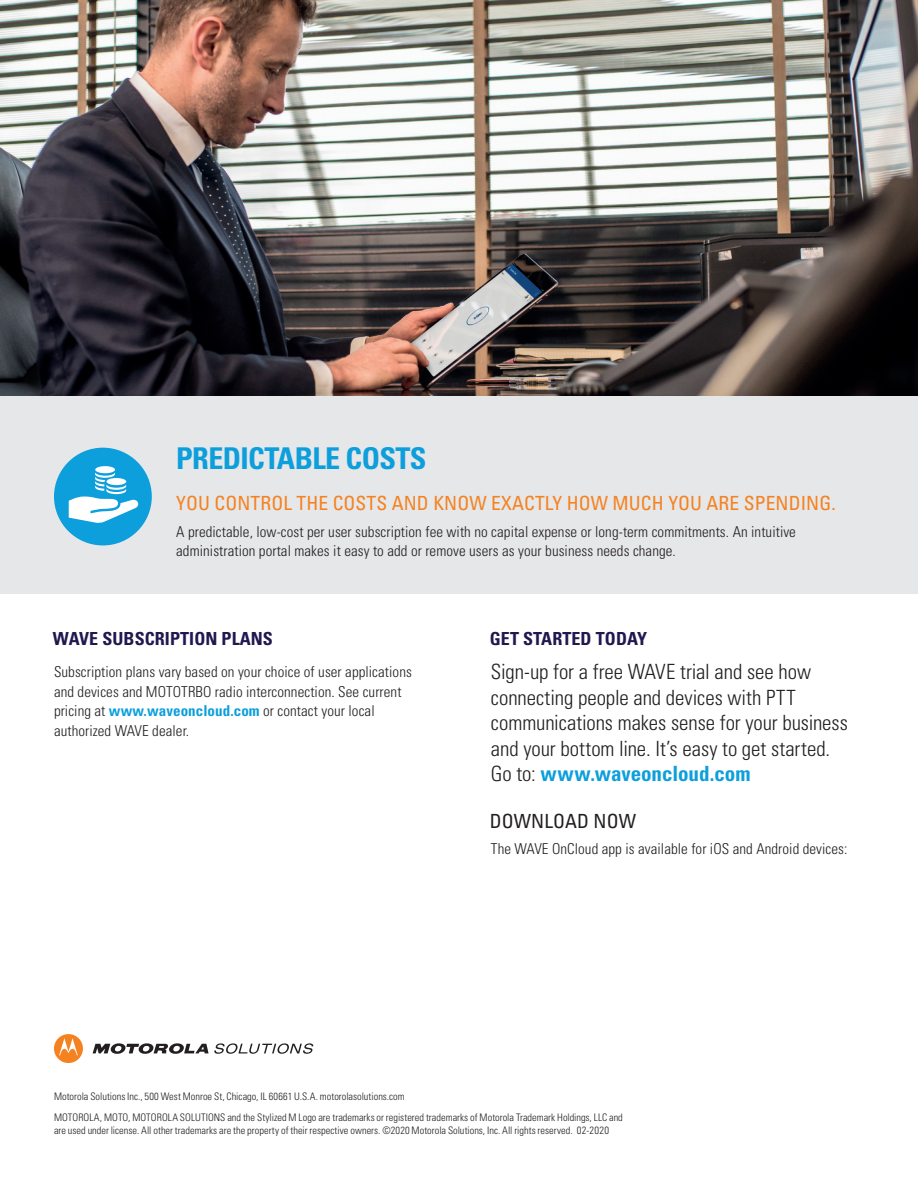
<style>
.page{position:relative;width:918px;height:1188px;background:#fff}
.page>*{position:absolute;margin:0;border:0;box-sizing:border-box;transform-origin:0 0}
.t1{font:700 condensed 30px "Univers LT Std";letter-spacing:-.02em;color:#0c9fdc}
.t2{font:300 condensed 21px/25.5px "Univers LT Std";color:#231f20}
.t3{font:condensed 19.5px "Univers LT Std";letter-spacing:.005em;color:#f58220}
.t4{font:condensed 19.5px "Univers LT Std";letter-spacing:.005em;color:#231f20}
.t5{font:700 condensed 18px "Univers LT Std";letter-spacing:.005em;color:#20184f}
.t6{font:300 condensed 15px/19.5px "Univers LT Std";letter-spacing:.005em;color:#231f20}
.t7{font:300 condensed 10.35px/13.5px "Univers LT Std";letter-spacing:.005em;color:#231f20}
.s1{font-weight:700;color:#0c9fdc}
.s2{font-size:10.5px}
.s3{font-size:10.5px;color:#fff}
</style>
<div class="page">
<div style="left:0;top:367px;width:918px;height:227px;background:#e6e7e9"></div>
<div style="left:54px;top:448px;width:98px;height:97px;background:#0c9fdc;border-radius:50%"></div>
<div style="left:95px;top:466px;width:20px;height:7px;background:#fff;border-radius:50%"></div>
<svg style="left:69px;top:472px;width:70px;height:51px"></svg>
<svg style="left:54px;top:1034px;width:29px;height:29px"></svg>
<svg style="left:93px;top:1043px;width:220px;height:11px"></svg>
<img style="left:0;top:0;width:918px;height:396px">
<p class="t1" style="left:176px;top:440px;width:252px">PREDICTABLE COSTS</p>
<p class="t3" style="left:176px;top:490px;width:661px">YOU CONTROL THE COSTS AND KNOW EXACTLY HOW MUCH YOU ARE SPENDING.</p>
<p class="t6" style="left:176px;top:522px;width:621px">A predictable, low-cost per user subscription fee with no capital expense or long-term commitments. An intuitive administration portal makes it easy to add or remove users as your business needs change.</p>
<p class="t5" style="left:53px;top:628px;width:222px">WAVE SUBSCRIPTION PLANS</p>
<p class="t5" style="left:490px;top:628px;width:159px">GET STARTED TODAY</p>
<p class="t6" style="left:54px;top:662px;width:359px">Subscription plans vary based on your choice of user applications and devices and MOTOTRBO radio interconnection. See current pricing at <span class="s1">www.waveoncloud.com</span> or contact your local authorized WAVE dealer.</p>
<p class="t2" style="left:491px;top:659px;width:359px">Sign-up for a free WAVE trial and see how connecting people and devices with PTT communications makes sense for your business and your bottom line. It’s easy to get started.<br>Go to: <span class="s1">www.waveoncloud.com</span></p>
<p class="t4" style="left:490px;top:809px;width:148px">DOWNLOAD NOW</p>
<p class="t6" style="left:491px;top:838px;width:358px">The WAVE OnCloud app is available for iOS and Android devices:</p>
<p class="t7" style="left:54px;top:1090px;width:352px">Motorola Solutions Inc., 500 West Monroe St, Chicago, IL 60661 U.S.A. motorolasolutions.com</p>
<p class="t7" style="left:54px;top:1110px;width:570px">MOTOROLA, MOTO, MOTOROLA SOLUTIONS and the Stylized M Logo are trademarks or registered trademarks of Motorola Trademark Holdings, LLC and are used under license. All other trademarks are the property of their respective owners. ©2020 Motorola Solutions, Inc. All rights reserved. <span class="s2">02-2020</span> <span class="s3">LC</span></p>
</div>
